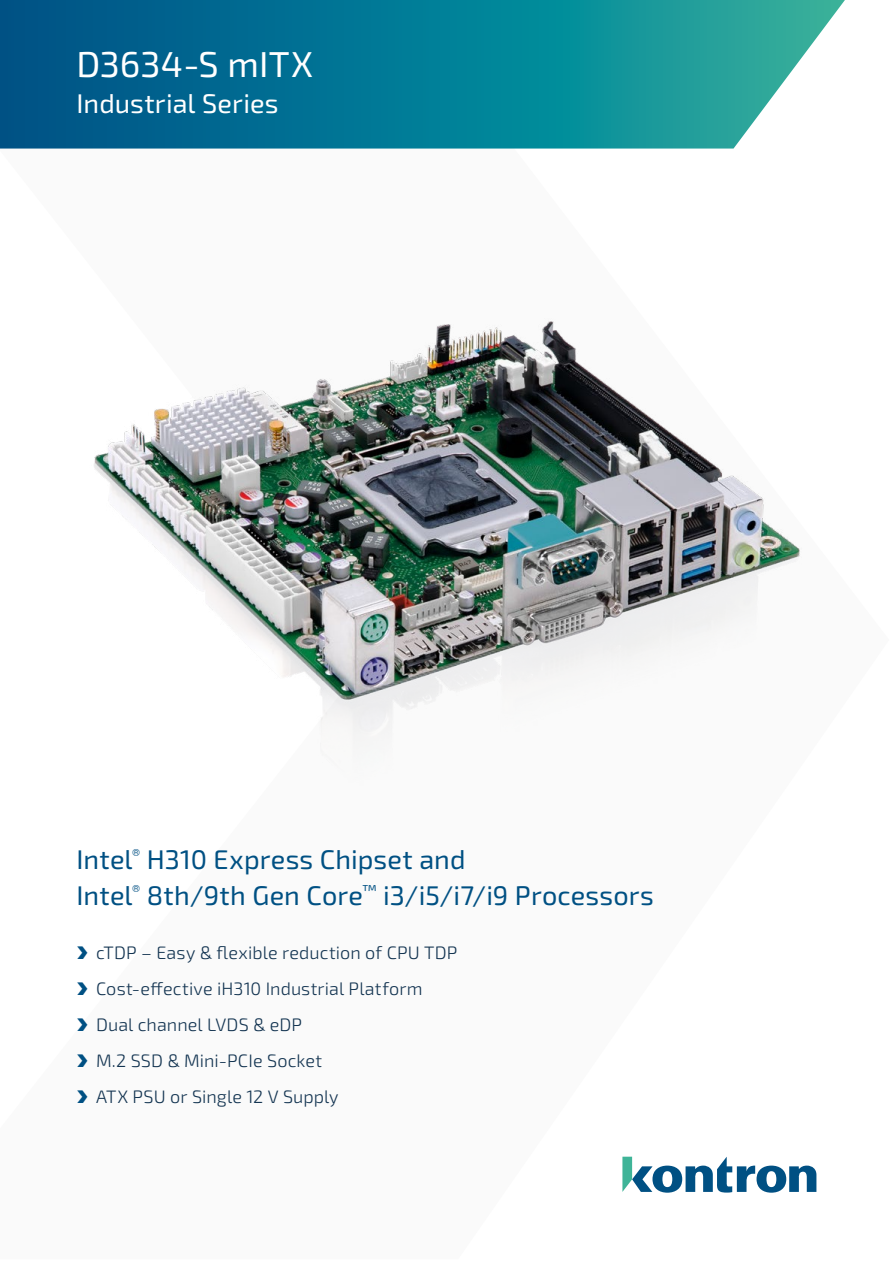
<style>
.page{position:relative;width:893px;height:1263px;background:#fff}
.page>*{position:absolute;margin:0;border:0;box-sizing:border-box;transform-origin:0 0}
.t1{font:36px "Sn T";color:#fff}
.t2{font:27px/36px "Sn T";letter-spacing:.005em;color:#005083}
.t3{font:27px "Sn T";letter-spacing:.005em;color:#fff}
.t4{font:300 18px/36px "Sn T";letter-spacing:.005em;color:#133451}
.s1{font-family:"Arrow";font-weight:400;color:#005083}
</style>
<div class="page">
<svg style="left:0;top:0;width:845px;height:149px;background:#19849b"></svg>
<svg style="left:622px;top:1157px;width:194px;height:36px"></svg>
<img style="left:94px;top:321px;width:706px;height:425px">
<h1 class="t1" style="left:77px;top:43px;width:238px">D3634-S mITX</h1>
<h2 class="t3" style="left:77px;top:87px;width:204px">Industrial Series</h2>
<h2 class="t2" style="left:77px;top:842px;width:579px">Intel<sup>®</sup> H310 Express Chipset and<br>Intel<sup>®</sup> 8th/9th Gen Core<sup>™</sup> i3/i5/i7/i9 Processors</h2>
<p class="t4" style="left:77px;top:935px;width:382px"><span class="s1">*</span> cTDP – Easy &amp; flexible reduction of CPU TDP <span class="s1">*</span> Cost-effective iH310 Industrial Platform<br><span class="s1">*</span> Dual channel LVDS &amp; eDP<br><span class="s1">*</span> M.2 SSD &amp; Mini-PCIe Socket<br><span class="s1">*</span> ATX PSU or Single 12 V Supply</p>
</div>
